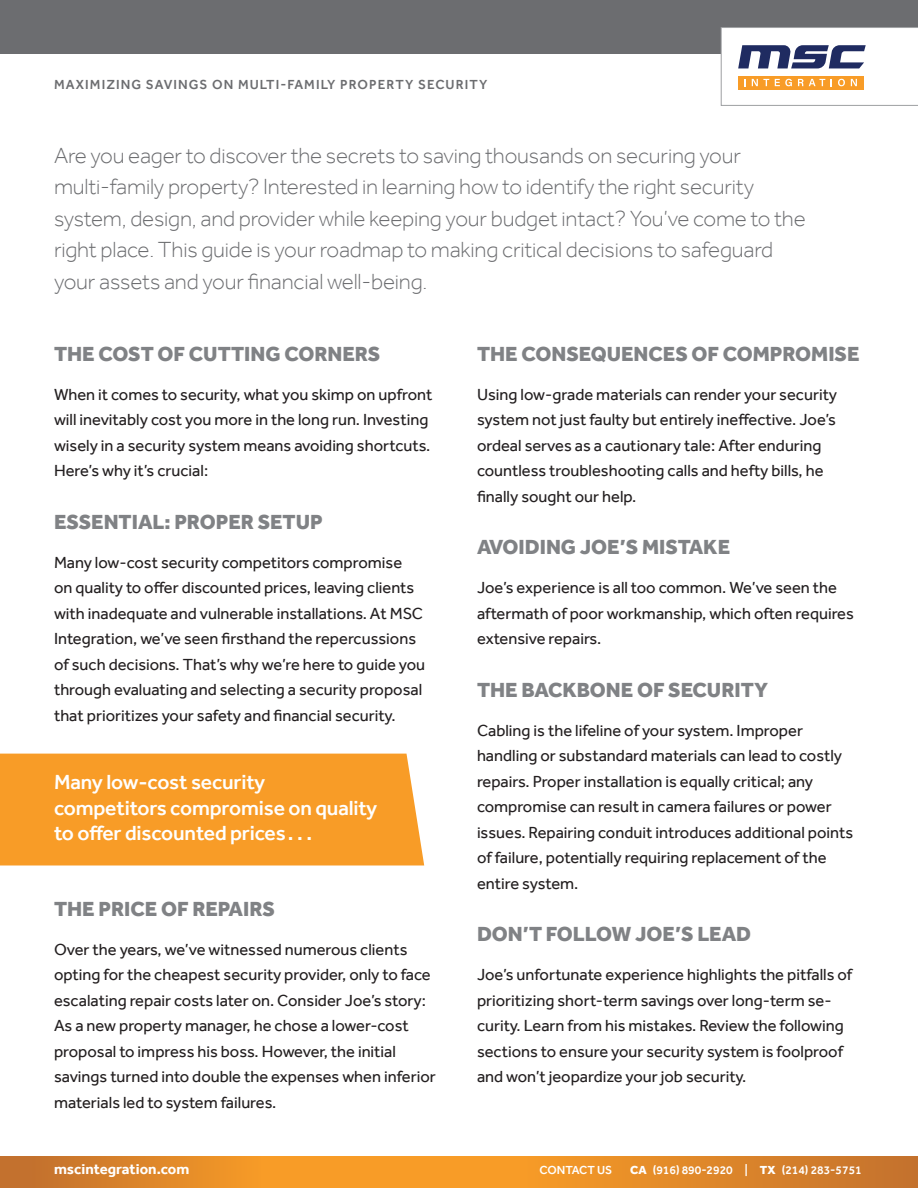
<style>
.page{position:relative;width:918px;height:1188px;background:#fff}
.page>*{position:absolute;margin:0;border:0;box-sizing:border-box;transform-origin:0 0}
.t1{font:300 22.5px/31.5px "Effra";letter-spacing:-.01em;color:#6c6d70}
.t2{font:800 21px "Effra";color:#808285}
.t3{font:500 21px/25.5px "Effra";letter-spacing:-.01em;color:#fff}
.t4{font:16.5px/25.5px "Effra";color:#231f20}
.t5{font:700 15px "Effra";color:#fff}
.t6{font:500 13.5px "Effra";letter-spacing:.08em;color:#6c6d70}
.t7{font:500 12px "Effra";color:#fff}
.s1{font-weight:800}
</style>
<div class="page">
<div style="left:0;top:754px;width:424px;height:111px;background:#f89c27"></div>
<div style="left:0;top:0;width:918px;height:54px;background:#6c6d70"></div>
<div style="left:0;top:1156px;width:918px;height:32px;background:#f89c27"></div>
<div style="left:518px;top:1156px;width:400px;height:32px;background:linear-gradient(to right,#f89c27,#c3712d)"></div>
<div style="left:0;top:1156px;width:261px;height:32px;background:linear-gradient(to right,#bd6c2e,#f69a27)"></div>
<svg style="left:721px;top:27px;width:197px;height:79px"></svg>
<p class="t6" style="left:54px;top:77px;width:435px">MAXIMIZING SAVINGS ON MULTI-FAMILY PROPERTY SECURITY</p>
<p class="t1" style="left:54px;top:139px;width:753px">Are you eager to discover the secrets to saving thousands on securing your multi-family property? Interested in learning how to identify the right security system, design, and provider while keeping your budget intact? You’ve come to the right place. This guide is your roadmap to making critical decisions to safeguard your assets and your financial well-being.</p>
<p class="t2" style="left:54px;top:341px;width:328px">THE COST OF CUTTING CORNERS</p>
<p class="t4" style="left:54px;top:381px;width:380px">When it comes to security, what you skimp on upfront will inevitably cost you more in the long run. Investing wisely in a security system means avoiding shortcuts.<br>Here’s why it’s crucial:</p>
<p class="t2" style="left:54px;top:509px;width:270px">ESSENTIAL: PROPER SETUP</p>
<p class="t4" style="left:54px;top:549px;width:373px">Many low-cost security competitors compromise<br>on quality to offer discounted prices, leaving clients with inadequate and vulnerable installations. At MSC Integration, we’ve seen firsthand the repercussions of such decisions. That’s why we’re here to guide you through evaluating and selecting a security proposal that prioritizes your safety and financial security.</p>
<p class="t3" style="left:54px;top:769px;width:325px">Many low-cost security competitors compromise on quality to offer discounted prices. . .</p>
<p class="t2" style="left:54px;top:896px;width:222px">THE PRICE OF REPAIRS</p>
<p class="t4" style="left:54px;top:936px;width:383px">Over the years, we’ve witnessed numerous clients opting for the cheapest security provider, only to face escalating repair costs later on. Consider Joe’s story:<br>As a new property manager, he chose a lower-cost proposal to impress his boss. However, the initial savings turned into double the expenses when inferior materials led to system failures.</p>
<p class="t5" style="left:54px;top:1160px;width:137px">mscintegration.com</p>
<p class="t2" style="left:477px;top:341px;width:384px">THE CONSEQUENCES OF COMPROMISE</p>
<p class="t4" style="left:477px;top:381px;width:361px">Using low-grade materials can render your security system not just faulty but entirely ineffective. Joe’s ordeal serves as a cautionary tale: After enduring countless troubleshooting calls and hefty bills, he finally sought our help.</p>
<p class="t2" style="left:477px;top:534px;width:255px">AVOIDING JOE’S MISTAKE</p>
<p class="t4" style="left:477px;top:575px;width:378px">Joe’s experience is all too common. We’ve seen the aftermath of poor workmanship, which often requires extensive repairs.</p>
<p class="t2" style="left:477px;top:677px;width:293px">THE BACKBONE OF SECURITY</p>
<p class="t4" style="left:477px;top:717px;width:378px">Cabling is the lifeline of your system. Improper handling or substandard materials can lead to costly repairs. Proper installation is equally critical; any compromise can result in camera failures or power issues. Repairing conduit introduces additional points of failure, potentially requiring replacement of the entire system.</p>
<p class="t2" style="left:477px;top:921px;width:276px">DON’T FOLLOW JOE’S LEAD</p>
<p class="t4" style="left:477px;top:962px;width:377px">Joe’s unfortunate experience highlights the pitfalls of prioritizing short-term savings over long-term se&shy;curity. Learn from his mistakes. Review the following sections to ensure your security system is foolproof and won’t jeopardize your job security.</p>
<p class="t7" style="left:540px;top:1162px;width:74px">CONTACT US</p>
<p class="t7" style="left:630px;top:1162px;width:233px"><span class="s1">CA</span> (916) 890-2920 | <span class="s1">TX</span> (214) 283-5751</p>
</div>
